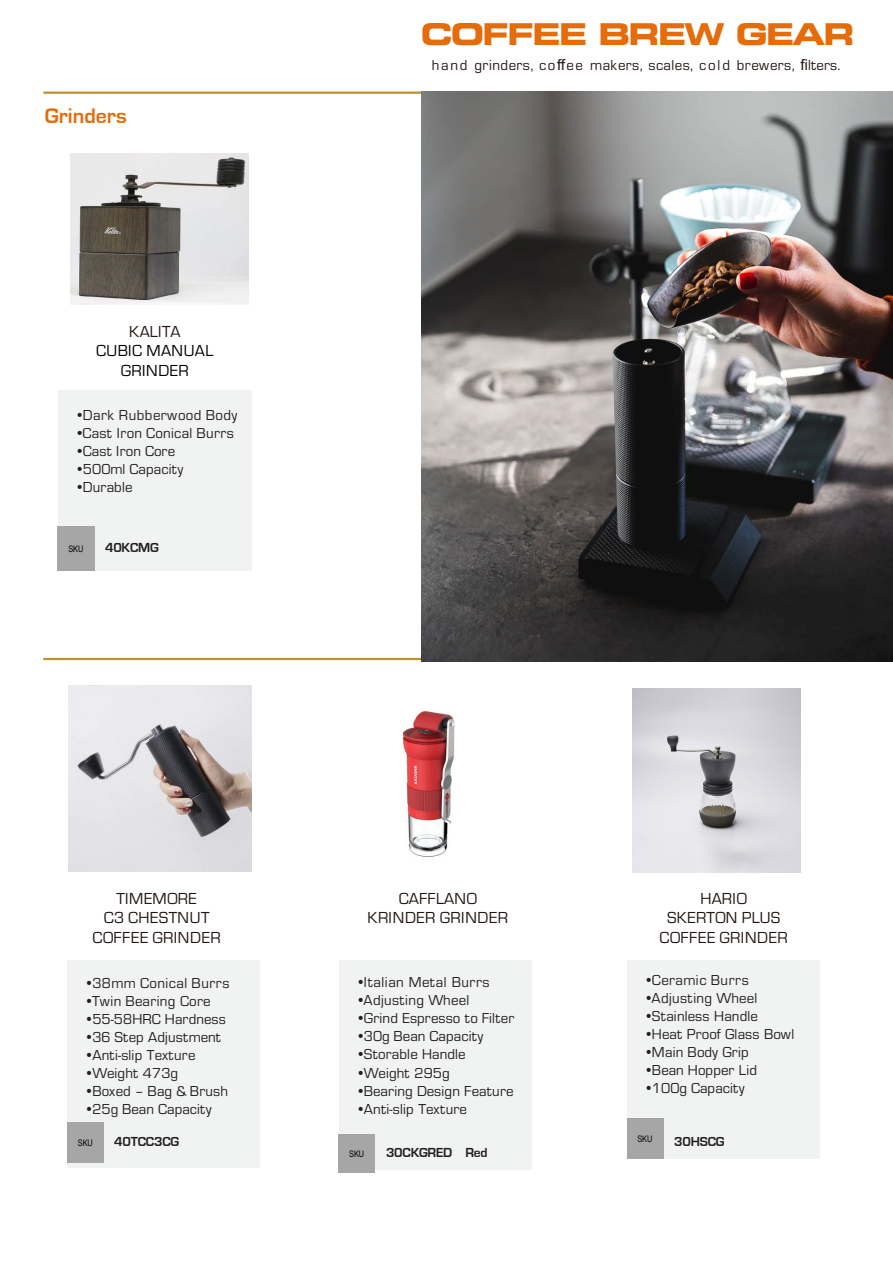
<style>
.page{position:relative;width:893px;height:1264px;background:#fff}
.page>*{position:absolute;margin:0;border:0;box-sizing:border-box;transform-origin:0 0}
.t1{font:30px "Eurostile LT Std Bold Ex 2";letter-spacing:-.06em;color:#e46c0a}
.t2{font:700 21.75px "Eurostile";color:#e46c0a}
.t3{font:16.5px "Eurostile";letter-spacing:.02em;color:#221614}
.t4{font:16.5px "Eurostile";letter-spacing:.02em;color:#000}
.t5{font:15px "Eurostile";letter-spacing:.015em;color:#231f20}
.t6{font:15px "Eurostile";letter-spacing:.04em;color:#211614}
.t7{font:15px "Eurostile";letter-spacing:.04em;color:#231f20}
.t8{font:15px "Eurostile";letter-spacing:.035em;color:#231f20}
.t9{font:700 13.5px "Eurostile";letter-spacing:-.015em;color:#231f20}
.t10{font:9px "Arial Narrow";letter-spacing:-.005em;color:#000}
.s1{font-family:"Arial"}
</style>
<div class="page">
<hr style="left:43px;top:91px;width:811px;height:3px;background:#ba932f">
<hr style="left:43px;top:657px;width:811px;height:3px;background:#ba932f">
<div style="left:58px;top:390px;width:193px;height:180px;background:#f1f2f2"></div>
<div style="left:57px;top:526px;width:37px;height:44px;background:#a6a6a6"></div>
<div style="left:67px;top:960px;width:193px;height:207px;background:#f1f2f2"></div>
<div style="left:67px;top:1122px;width:37px;height:40px;background:#a6a6a6"></div>
<div style="left:339px;top:960px;width:193px;height:209px;background:#f1f2f2"></div>
<div style="left:338px;top:1133px;width:37px;height:38px;background:#a6a6a6"></div>
<div style="left:626px;top:960px;width:193px;height:198px;background:#f1f2f2"></div>
<div style="left:626px;top:1117px;width:37px;height:41px;background:#a6a6a6"></div>
<img style="left:70px;top:153px;width:179px;height:152px">
<img style="left:68px;top:685px;width:183px;height:186px">
<img style="left:402px;top:711px;width:53px;height:146px">
<img style="left:632px;top:688px;width:168px;height:184px">
<img style="left:421px;top:91px;width:471px;height:570px">
<p class="t2" style="left:45px;top:104px;width:84px">Grinders</p>
<p class="t3" style="left:129px;top:320px;width:53px">KALITA</p>
<p class="t4" style="left:96px;top:339px;width:119px">CUBIC MANUAL</p>
<p class="t4" style="left:121px;top:359px;width:70px">GRINDER</p>
<p class="t5" style="left:75px;top:404px;width:164px">•Dark Rubberwood Body</p>
<p class="t5" style="left:75px;top:422px;width:160px">•Cast Iron Conical Burrs</p>
<p class="t5" style="left:75px;top:440px;width:102px">•Cast Iron Core</p>
<p class="t5" style="left:75px;top:458px;width:110px">•500ml Capacity</p>
<p class="t5" style="left:75px;top:476px;width:59px">•Durable</p>
<p class="t10" style="left:68px;top:541px;width:17px">SKU</p>
<p class="t9" style="left:105px;top:540px;width:55px">40KCMG</p>
<h2 class="t1" style="left:421px;top:13px;width:435px">COFFEE BREW GEAR</h2>
<h2 class="t6" style="left:432px;top:54px;width:410px">hand grinders, co<span class="s1">ff</span>ee makers, scales, cold brewers, <span class="s1">fi</span>lters.</h2>
<p class="t3" style="left:116px;top:886px;width:82px">TIMEMORE</p>
<p class="t3" style="left:104px;top:906px;width:107px">C3 CHESTNUT</p>
<p class="t3" style="left:92px;top:926px;width:130px">COFFEE GRINDER</p>
<p class="t5" style="left:84px;top:972px;width:147px">•38mm Conical Burrs</p>
<p class="t5" style="left:84px;top:990px;width:128px">•Twin Bearing Core</p>
<p class="t5" style="left:84px;top:1008px;width:143px">•55-58HRC Hardness</p>
<p class="t5" style="left:84px;top:1026px;width:138px">•36 Step Adjustment</p>
<p class="t5" style="left:84px;top:1044px;width:113px">•Anti-slip Texture</p>
<p class="t5" style="left:84px;top:1062px;width:95px">•Weight 473g</p>
<p class="t5" style="left:84px;top:1080px;width:145px">•Boxed – Bag &amp; Brush</p>
<p class="t5" style="left:84px;top:1098px;width:129px">•25g Bean Capacity</p>
<p class="t10" style="left:78px;top:1136px;width:17px">SKU</p>
<p class="t9" style="left:114px;top:1134px;width:66px">40TCC3CG</p>
<p class="t3" style="left:398px;top:886px;width:80px">CAFFLANO</p>
<p class="t3" style="left:367px;top:906px;width:142px">KRINDER GRINDER</p>
<p class="t7" style="left:356px;top:972px;width:135px">•Italian Metal Burrs</p>
<p class="t5" style="left:356px;top:990px;width:115px">•Adjusting Wheel</p>
<p class="t5" style="left:356px;top:1008px;width:160px">•Grind Espresso to Filter</p>
<p class="t5" style="left:356px;top:1026px;width:129px">•30g Bean Capacity</p>
<p class="t5" style="left:356px;top:1044px;width:111px">•Storable Handle</p>
<p class="t5" style="left:356px;top:1062px;width:95px">•Weight 295g</p>
<p class="t5" style="left:356px;top:1080px;width:159px">•Bearing Design Feature</p>
<p class="t5" style="left:356px;top:1098px;width:113px">•Anti-slip Texture</p>
<p class="t10" style="left:349px;top:1146px;width:17px">SKU</p>
<p class="t9" style="left:386px;top:1144px;width:103px">30CKGRED Red</p>
<p class="t3" style="left:700px;top:886px;width:48px">HARIO</p>
<p class="t3" style="left:667px;top:906px;width:115px">SKERTON PLUS</p>
<p class="t3" style="left:659px;top:926px;width:130px">COFFEE GRINDER</p>
<p class="t8" style="left:643px;top:969px;width:106px">•Ceramic Burrs</p>
<p class="t5" style="left:643px;top:987px;width:115px">•Adjusting Wheel</p>
<p class="t5" style="left:643px;top:1005px;width:116px">•Stainless Handle</p>
<p class="t5" style="left:643px;top:1023px;width:152px">•Heat Proof Glass Bowl</p>
<p class="t5" style="left:643px;top:1041px;width:106px">•Main Body Grip</p>
<p class="t5" style="left:643px;top:1059px;width:115px">•Bean Hopper Lid</p>
<p class="t5" style="left:643px;top:1077px;width:102px">•100g Capacity</p>
<p class="t10" style="left:637px;top:1132px;width:17px">SKU</p>
<p class="t9" style="left:674px;top:1134px;width:52px">30HSCG</p>
</div>
